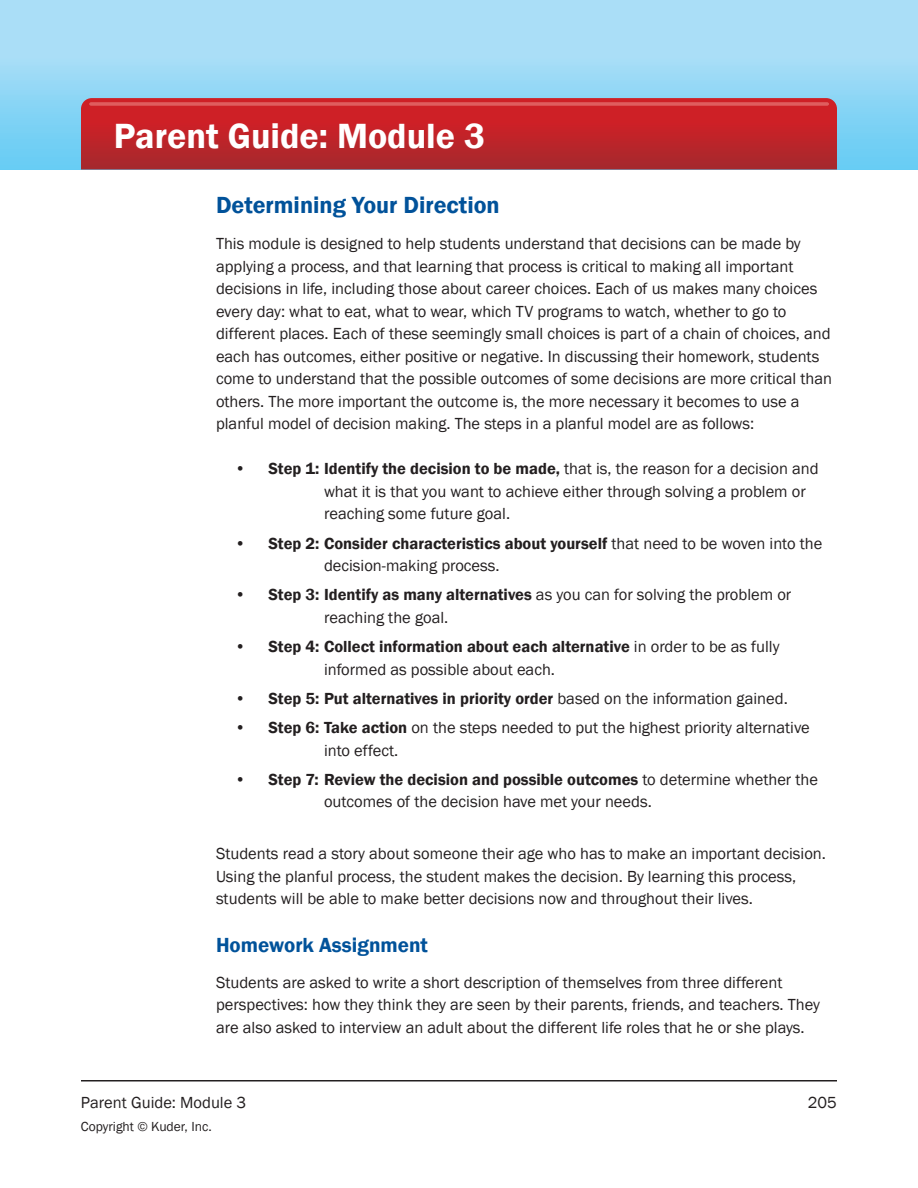
<style>
.page{position:relative;width:918px;height:1188px;background:#fff}
.page>*{position:absolute;margin:0;border:0;box-sizing:border-box;transform-origin:0 0}
.t1{font:600 36px "Franklin Gothic";color:#fff}
.t2{font:600 24px "Franklin Gothic";color:#01529a}
.t3{font:600 21px "Franklin Gothic";color:#01529a}
.Non_Bold_Bullets_-_L{font:16.5px/22.5px "Franklin Gothic";color:#231f20}
.Non_Bold_Bullets_-_L-2{font:600 16.5px "Franklin Gothic";color:#231f20}
.t4{font:13.5px "Franklin Gothic";color:#231f20}
.s1{font-weight:600}
.s2{font-weight:400}
</style>
<div class="page">
<hr style="left:81px;top:1080px;width:756px;height:2px;background:#231f20">
<div style="left:0;top:0;width:918px;height:170px;background:linear-gradient(to bottom,#b9e2f8,#6acdf4)"></div>
<svg style="left:81px;top:98px;width:756px;height:72px;background:#be242a"></svg>
<hr style="left:89px;top:102px;width:740px;height:4px;background:#dc5355;border-radius:2px">
<h1 class="t1" style="left:114px;top:114px;width:373px">Parent Guide: Module 3</h1>
<p class="t2" style="left:216px;top:191px;width:285px">Determining Your Direction</p>
<p class="Non_Bold_Bullets_-_L" style="left:216px;top:233px;width:618px">This module is designed to help students understand that decisions can be made by applying a process, and that learning that process is critical to making all important decisions in life, including those about career choices. Each of us makes many choices every day: what to eat, what to wear, which TV programs to watch, whether to go to different places. Each of these seemingly small choices is part of a chain of choices, and each has outcomes, either positive or negative. In discussing their homework, students come to understand that the possible outcomes of some decisions are more critical than others. The more important the outcome is, the more necessary it becomes to use a planful model of decision making. The steps in a planful model are as follows:</p>
<p class="Non_Bold_Bullets_-_L" style="left:324px;top:458px;width:496px;text-indent:-89px">• <span class="s1">Step 1: Identify the decision to be made,</span> that is, the reason for a decision and what it is that you want to achieve either through solving a problem or reaching some future goal.</p>
<p class="Non_Bold_Bullets_-_L" style="left:324px;top:532px;width:500px;text-indent:-89px">• <span class="s1">Step 2: Consider characteristics about yourself</span> that need to be woven into the decision-making process.</p>
<p class="Non_Bold_Bullets_-_L" style="left:324px;top:584px;width:469px;text-indent:-89px">• <span class="s1">Step 3: Identify as many alternatives</span> as you can for solving the problem or reaching the goal.</p>
<p class="Non_Bold_Bullets_-_L" style="left:324px;top:636px;width:457px;text-indent:-89px">• <span class="s1">Step 4: Collect information about each alternative</span> in order to be as fully informed as possible about each.</p>
<p class="Non_Bold_Bullets_-_L-2" style="left:235px;top:688px;width:555px"><span class="s2">•</span> Step 5: Put alternatives in priority order <span class="s2">based on the information gained.</span></p>
<p class="Non_Bold_Bullets_-_L" style="left:324px;top:717px;width:487px;text-indent:-89px">• <span class="s1">Step 6: Take action</span> on the steps needed to put the highest priority alternative into effect.</p>
<p class="Non_Bold_Bullets_-_L" style="left:324px;top:768px;width:496px;text-indent:-89px">• <span class="s1">Step 7: Review the decision and possible outcomes</span> to determine whether the outcomes of the decision have met your needs.</p>
<p class="Non_Bold_Bullets_-_L" style="left:216px;top:843px;width:611px">Students read a story about someone their age who has to make an important decision.<br>Using the planful process, the student makes the decision. By learning this process, students will be able to make better decisions now and throughout their lives.</p>
<p class="t3" style="left:216px;top:932px;width:213px">Homework Assignment</p>
<p class="Non_Bold_Bullets_-_L" style="left:216px;top:971px;width:605px">Students are asked to write a short description of themselves from three different perspectives: how they think they are seen by their parents, friends, and teachers. They are also asked to interview an adult about the different life roles that he or she plays.</p>
<p class="Non_Bold_Bullets_-_L" style="left:81px;top:1092px;width:167px">Parent Guide: Module 3</p>
<p class="Non_Bold_Bullets_-_L" style="left:808px;top:1092px;width:31px">205</p>
<p class="t4" style="left:81px;top:1118px;width:132px">Copyright © Kuder, Inc.</p>
</div>
